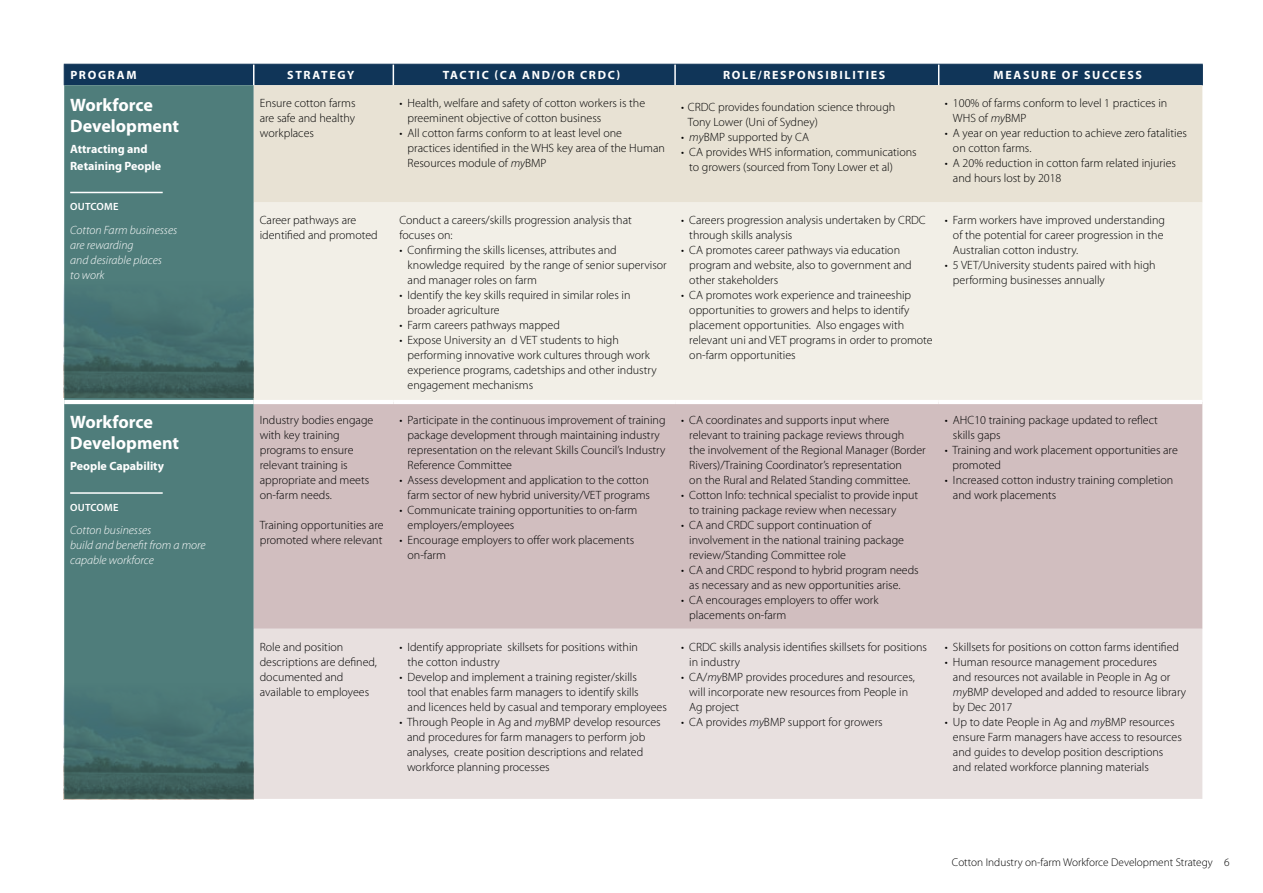
<style>
.page{position:relative;width:1263px;height:893px;background:#fff}
.page>*{position:absolute;margin:0;border:0;box-sizing:border-box;transform-origin:0 0}
.t1{font:700 18px/21px "Myriad Pro";color:#fff}
.t2{font:300 12px/15px "Myriad Pro";color:#000}
.t3{font:italic 300 12px/15px "Myriad Pro";color:#fff}
.t4{font:700 12px "Myriad Pro";letter-spacing:.14em;color:#fff}
.t5{font:700 12px/16.5px "Myriad Pro";color:#fff}
.t6{font:300 11.25px "Myriad Pro";color:#000}
.t7{font:600 10.5px "Myriad Pro";letter-spacing:.02em;color:#fff}
.s1{font-style:italic}
</style>
<div class="page">
<div style="left:64px;top:85px;width:190px;height:714px;background:#4f7d7b"></div>
<div style="left:254px;top:85px;width:948px;height:118px;background:#e8e2d4"></div>
<div style="left:254px;top:203px;width:948px;height:197px;background:#f2efe7"></div>
<div style="left:254px;top:404px;width:948px;height:225px;background:#d1bebf"></div>
<div style="left:254px;top:629px;width:948px;height:170px;background:#e8e0df"></div>
<div style="left:64px;top:64px;width:1139px;height:21px;background:#103558"></div>
<hr style="left:64px;top:400px;width:190px;height:4px;background:#fff">
<hr style="left:70px;top:192px;width:93px;height:1px;background:#fff">
<hr style="left:70px;top:492px;width:93px;height:2px;background:#fff">
<img style="left:64px;top:282px;width:189px;height:116px">
<img style="left:64px;top:683px;width:189px;height:116px">
<p class="t4" style="left:70px;top:67px;width:68px">PROGRAM</p>
<p class="t4" style="left:287px;top:67px;width:69px">STRATEGY</p>
<p class="t4" style="left:443px;top:67px;width:179px">TACTIC (CA AND/OR CRDC)</p>
<p class="t4" style="left:723px;top:67px;width:164px">ROLE/RESPONSIBILITIES</p>
<p class="t4" style="left:994px;top:67px;width:150px">MEASURE OF SUCCESS</p>
<h1 class="t1" style="left:70px;top:94px;width:110px">Workforce<br>Development</h1>
<p class="t5" style="left:70px;top:141px;width:93px">Attracting and<br>Retaining People</p>
<p class="t7" style="left:70px;top:200px;width:50px">OUTCOME</p>
<p class="t3" style="left:70px;top:223px;width:109px">Cotton Farm businesses are rewarding<br>and desirable places<br>to work</p>
<p class="t2" style="left:260px;top:96px;width:97px;text-align:justify">Ensure cotton farms are safe and healthy workplaces</p>
<p class="t2" style="left:408px;top:96px;width:239px;text-indent:-8px">• Health, welfare and safety of cotton workers is the preeminent objective of cotton business</p>
<p class="t2" style="left:953px;top:96px;width:216px;text-indent:-8px">• 100% of farms conform to level 1 practices in<br>WHS of <span class="s1">my</span>BMP</p>
<p class="t2" style="left:953px;top:126px;width:235px;text-indent:-8px">• A year on year reduction to achieve zero fatalities on cotton farms.</p>
<p class="t2" style="left:953px;top:156px;width:225px;text-indent:-8px">• A 20% reduction in cotton farm related injuries and hours lost by 2018</p>
<p class="t2" style="left:688px;top:100px;width:209px;text-indent:-7px">• CRDC provides foundation science through<br>Tony Lower (Uni of Sydney)</p>
<p class="t2" style="left:681px;top:130px;width:129px">• <span class="s1">my</span>BMP supported by CA</p>
<p class="t2" style="left:689px;top:145px;width:229px;text-indent:-8px">• CA provides WHS information, communications to growers (sourced from Tony Lower et al)</p>
<p class="t2" style="left:408px;top:126px;width:259px;text-indent:-8px">• All cotton farms conform to at least level one practices identified in the WHS key area of the Human<br>Resources module of <span class="s1">my</span>BMP</p>
<p class="t2" style="left:260px;top:213px;width:119px">Career pathways are identified and promoted</p>
<p class="t2" style="left:399px;top:213px;width:234px">Conduct a careers/skills progression analysis that focuses on:</p>
<p class="t2" style="left:408px;top:243px;width:261px;text-indent:-8px">• Confirming the skills licenses, attributes and knowledge required by the range of senior supervisor and manager roles on farm</p>
<p class="t2" style="left:408px;top:288px;width:224px;text-indent:-8px">• Identify the key skills required in similar roles in broader agriculture</p>
<p class="t2" style="left:399px;top:318px;width:162px">• Farm careers pathways mapped</p>
<p class="t2" style="left:408px;top:333px;width:251px;text-indent:-8px">• Expose University an d VET students to high performing innovative work cultures through work experience programs, cadetships and other industry engagement mechanisms</p>
<p class="t2" style="left:689px;top:213px;width:238px;text-indent:-8px">• Careers progression analysis undertaken by CRDC through skills analysis</p>
<p class="t2" style="left:689px;top:243px;width:224px;text-indent:-8px">• CA promotes career pathways via education program and website, also to government and other stakeholders</p>
<p class="t2" style="left:689px;top:288px;width:245px;text-indent:-8px">• CA promotes work experience and traineeship opportunities to growers and helps to identify placement opportunities. Also engages with relevant uni and VET programs in order to promote on-farm opportunities</p>
<p class="t2" style="left:953px;top:213px;width:214px;text-indent:-8px">• Farm workers have improved understanding of the potential for career progression in the<br>Australian cotton industry.</p>
<p class="t2" style="left:953px;top:258px;width:204px;text-indent:-8px">• 5 VET/University students paired with high performing businesses annually</p>
<h1 class="t1" style="left:70px;top:411px;width:110px">Workforce<br>Development</h1>
<p class="t5" style="left:70px;top:458px;width:95px">People Capability</p>
<p class="t7" style="left:70px;top:501px;width:50px">OUTCOME</p>
<p class="t3" style="left:70px;top:523px;width:137px">Cotton businesses<br>build and benefit from a more capable workforce</p>
<p class="t2" style="left:260px;top:412px;width:115px">Industry bodies engage with key training programs to ensure relevant training is appropriate and meets on-farm needs.</p>
<p class="t2" style="left:260px;top:517px;width:125px">Training opportunities are promoted where relevant</p>
<p class="t2" style="left:408px;top:412px;width:259px;text-indent:-8px">• Participate in the continuous improvement of training package development through maintaining industry representation on the relevant Skills Council’s Industry Reference Committee</p>
<p class="t2" style="left:399px;top:472px;width:252px;text-align:right">• Assess development and application to the cotton farm sector of new hybrid university/VET programs</p>
<p class="t2" style="left:408px;top:502px;width:231px;text-indent:-8px">• Communicate training opportunities to on-farm employers/employees</p>
<p class="t2" style="left:408px;top:532px;width:228px;text-indent:-8px">• Encourage employers to offer work placements on-farm</p>
<p class="t2" style="left:260px;top:639px;width:119px">Role and position descriptions are defined, documented and available to employees</p>
<p class="t2" style="left:408px;top:639px;width:232px;text-indent:-8px">• Identify appropriate skillsets for positions within the cotton industry</p>
<p class="t2" style="left:408px;top:669px;width:261px;text-indent:-8px">• Develop and implement a training register/skills<br>tool that enables farm managers to identify skills<br>and licences held by casual and temporary employees</p>
<p class="t2" style="left:407px;top:714px;width:255px;text-indent:-8px">• Through People in Ag and <span class="s1">my</span>BMP develop resources and procedures for farm managers to perform job analyses, create position descriptions and related workforce planning processes</p>
<p class="t2" style="left:689px;top:412px;width:238px;text-indent:-8px">• CA coordinates and supports input where relevant to training package reviews through<br>the involvement of the Regional Manager (Border Rivers)/Training Coordinator’s representation<br>on the Rural and Related Standing committee.</p>
<p class="t2" style="left:689px;top:487px;width:230px;text-indent:-8px">• Cotton Info: technical specialist to provide input to training package review when necessary</p>
<p class="t2" style="left:689px;top:517px;width:216px;text-indent:-8px">• CA and CRDC support continuation of involvement in the national training package review/Standing Committee role</p>
<p class="t2" style="left:689px;top:562px;width:231px;text-indent:-8px">• CA and CRDC respond to hybrid program needs as necessary and as new opportunities arise.</p>
<p class="t2" style="left:689px;top:592px;width:191px;text-indent:-8px">• CA encourages employers to offer work placements on-farm</p>
<p class="t2" style="left:689px;top:639px;width:239px;text-indent:-8px">• CRDC skills analysis identifies skillsets for positions in industry</p>
<p class="t2" style="left:689px;top:669px;width:227px;text-indent:-8px">• CA/<span class="s1">my</span>BMP provides procedures and resources, will incorporate new resources from People in<br>Ag project</p>
<p class="t2" style="left:681px;top:714px;width:203px">• CA provides <span class="s1">my</span>BMP support for growers</p>
<p class="t2" style="left:953px;top:412px;width:207px;text-indent:-8px">• AHC10 training package updated to reflect skills gaps</p>
<p class="t2" style="left:952px;top:442px;width:227px;text-indent:-8px">• Training and work placement opportunities are promoted</p>
<p class="t2" style="left:953px;top:472px;width:222px;text-indent:-8px">• Increased cotton industry training completion and work placements</p>
<p class="t2" style="left:945px;top:639px;width:236px">• Skillsets for positions on cotton farms identified</p>
<p class="t2" style="left:953px;top:654px;width:235px;text-indent:-8px">• Human resource management procedures<br>and resources not available in People in Ag or <span class="s1">my</span>BMP developed and added to resource library by Dec 2017</p>
<p class="t2" style="left:953px;top:714px;width:230px;text-indent:-8px">• Up to date People in Ag and <span class="s1">my</span>BMP resources ensure Farm managers have access to resources and guides to develop position descriptions and related workforce planning materials</p>
<p class="t6" style="left:952px;top:856px;width:279px">Cotton Industry on-farm Workforce Development Strategy 6</p>
</div>
